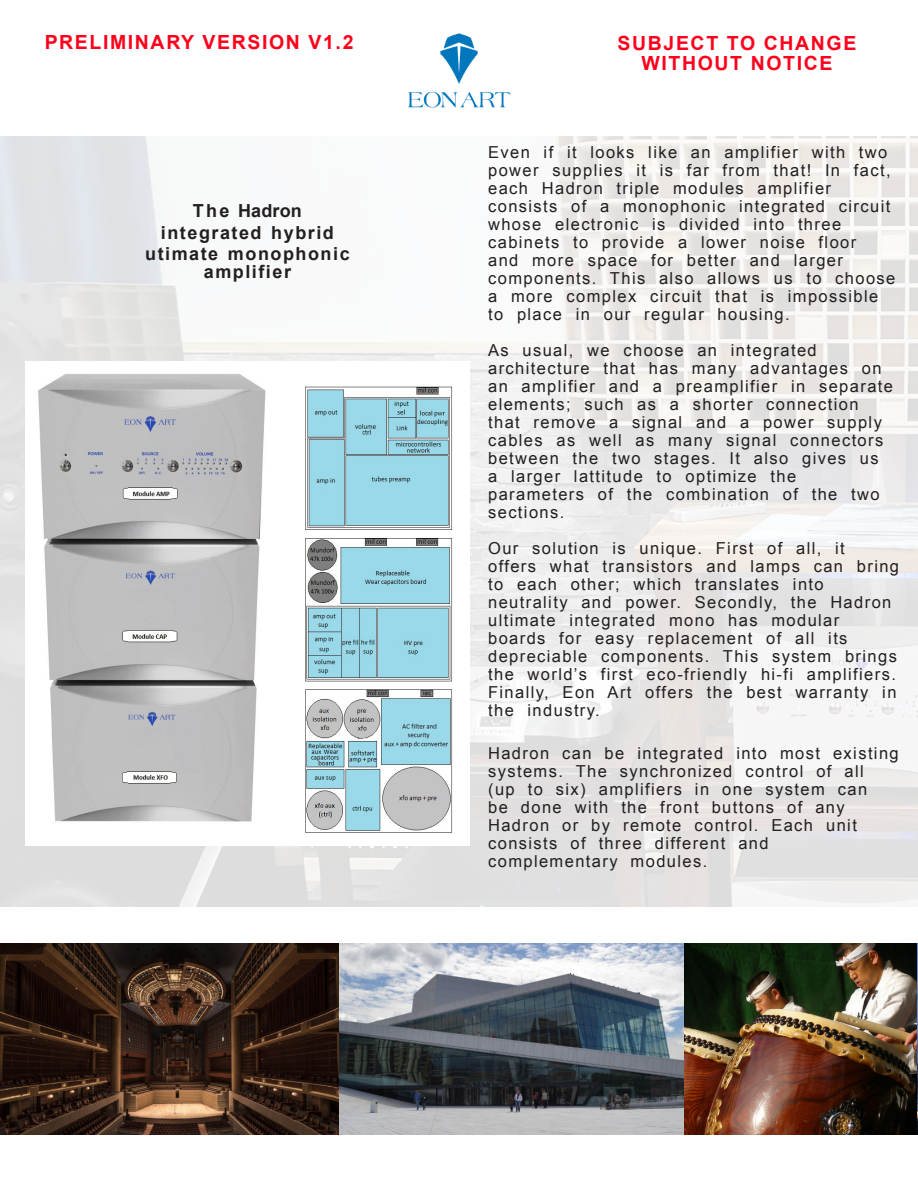
<style>
.page{position:relative;width:918px;height:1188px;background:#fff}
.page>*{position:absolute;margin:0;border:0;box-sizing:border-box;transform-origin:0 0}
.t1{font:700 19.5px/20.1px "Arial";letter-spacing:.08em;color:#ff001c;text-align:center}
.t2{font:700 18px/21.6px "Arial";letter-spacing:.085em;color:#231f20;text-align:center}
.t3{font:16.5px/18px "Arial";letter-spacing:.085em;color:#231f20}
</style>
<div class="page">
<img style="left:0;top:136px;width:918px;height:770px">
<img style="left:408px;top:33px;width:103px;height:75px">
<img style="left:0;top:944px;width:340px;height:191px">
<img style="left:340px;top:944px;width:578px;height:191px">
<img style="left:26px;top:362px;width:443px;height:484px">
<p class="t1" style="left:45px;top:34px;width:310px">PRELIMINARY VERSION V1.2</p>
<p class="t2" style="left:145px;top:202px;width:206px">T h e Hadron integrated hybrid utimate monophonic</p>
<p class="t2" style="left:204px;top:263px;width:89px">amplifier</p>
<p class="t1" style="left:618px;top:35px;width:240px">SUBJECT TO CHANGE<br>WITHOUT NOTICE</p>
<p class="t3" style="left:488px;top:145px;width:409px">Even if it looks like an amplifier with two power supplies it is far from that! In fact, each Hadron triple modules amplifier consists of a monophonic integrated circuit whose electronic is divided into three cabinets to provide a lower noise floor<br>and more space for better and larger components. This also allows us to choose a more complex circuit that is impossible to place in our regular housing.</p>
<p class="t3" style="left:488px;top:343px;width:406px">As usual, we choose an integrated architecture that has many advantages on an amplifier and a preamplifier in separate elements; such as a shorter connection that remove a signal and a power supply cables as well as many signal connectors between the two stages. It also gives us<br>a larger lattitude to optimize the parameters of the combination of the two sections.</p>
<p class="t3" style="left:488px;top:541px;width:413px">Our solution is unique. First of all, it<br>offers what transistors and lamps can bring to each other; which translates into neutrality and power. Secondly, the Hadron ultimate integrated mono has modular boards for easy replacement of all its depreciable components. This system brings the world’s first eco-friendly hi-fi amplifiers.<br>Finally, Eon Art offers the best warranty in the industry.</p>
<p class="t3" style="left:488px;top:746px;width:412px">Hadron can be integrated into most existing systems. The synchronized control of all<br>(up to six) amplifiers in one system can<br>be done with the front buttons of any Hadron or by remote control. Each unit consists of three different and complementary modules.</p>
</div>
